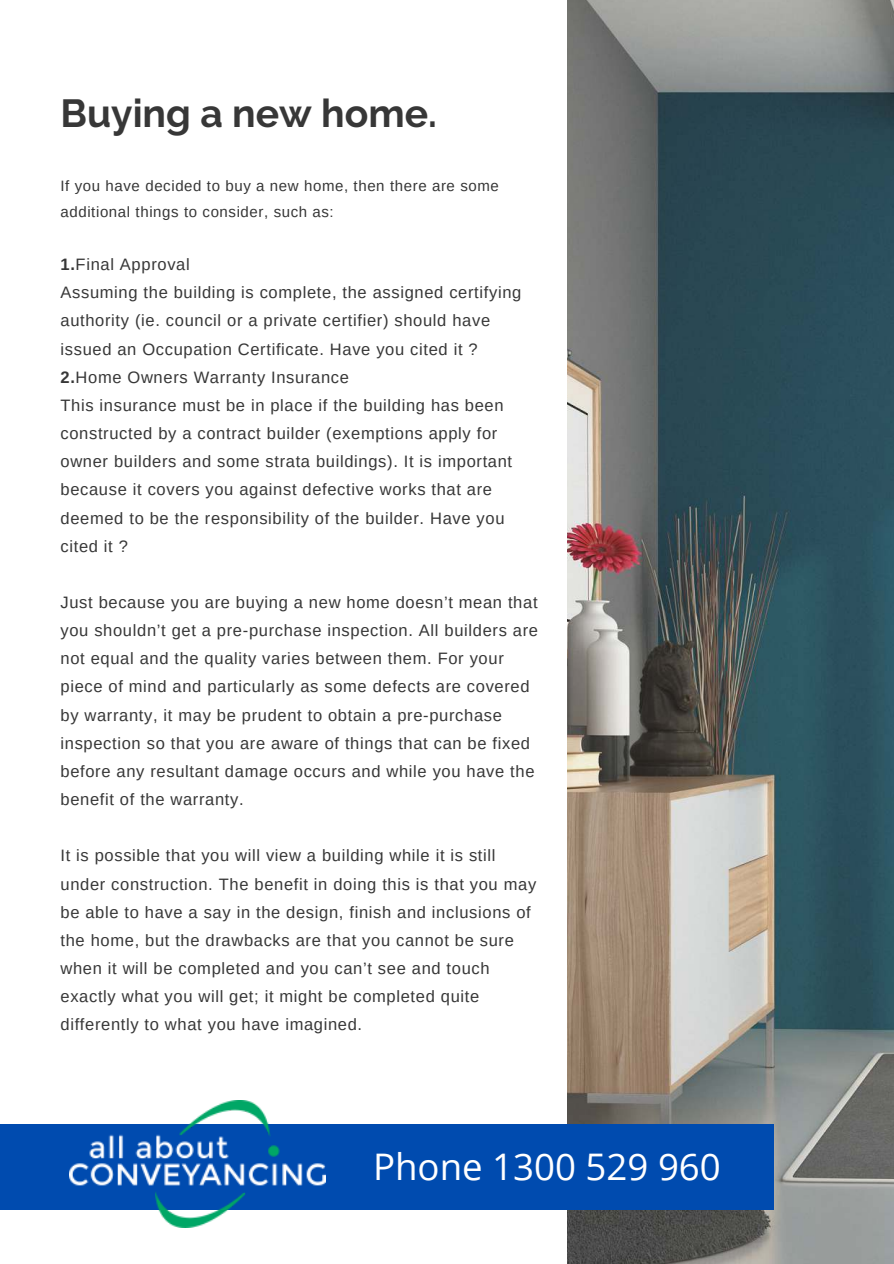
<style>
.page{position:relative;width:894px;height:1264px;background:#fff}
.page>*{position:absolute;margin:0;border:0;box-sizing:border-box;transform-origin:0 0}
.t1{font:700 39px "Raleway";color:#373737}
.t2{font:36.6px "Open Sans";color:#fff}
.t3{font:16.5px/28.2px "Arimo";letter-spacing:.04em;color:#373737}
.t4{font:15px/26px "Arimo";letter-spacing:.04em;color:#373737}
.s1{font-weight:700}
</style>
<div class="page">
<img style="left:567px;top:0;width:326px;height:1263px">
<div style="left:0;top:1124px;width:773px;height:85px;background:#004baf"></div>
<img style="left:69px;top:1100px;width:256px;height:126px">
<h1 class="t1" style="left:60px;top:91px;width:378px">Buying a new home.</h1>
<p class="t4" style="left:60px;top:173px;width:439px">If you have decided to buy a new home, then there are some additional things to consider, such as:</p>
<p class="t3" style="left:60px;top:250px;width:462px"><span class="s1">1.</span>Final Approval<br>Assuming the building is complete, the assigned certifying authority (ie. council or a private certifier) should have issued an Occupation Certificate. Have you cited it ?<br><span class="s1">2.</span>Home Owners Warranty Insurance<br>This insurance must be in place if the building has been constructed by a contract builder (exemptions apply for owner builders and some strata buildings). It is important because it covers you against defective works that are deemed to be the responsibility of the builder. Have you cited it ?</p>
<p class="t3" style="left:60px;top:588px;width:479px">Just because you are buying a new home doesn’t mean that you shouldn’t get a pre-purchase inspection. All builders are not equal and the quality varies between them. For your piece of mind and particularly as some defects are covered by warranty, it may be prudent to obtain a pre-purchase inspection so that you are aware of things that can be fixed before any resultant damage occurs and while you have the benefit of the warranty.</p>
<p class="t3" style="left:60px;top:841px;width:477px">It is possible that you will view a building while it is still under construction. The benefit in doing this is that you may be able to have a say in the design, finish and inclusions of the home, but the drawbacks are that you cannot be sure when it will be completed and you can’t see and touch exactly what you will get; it might be completed quite differently to what you have imagined.</p>
<h2 class="t2" style="left:373px;top:1141px;width:349px">Phone 1300 529 960</h2>
</div>
